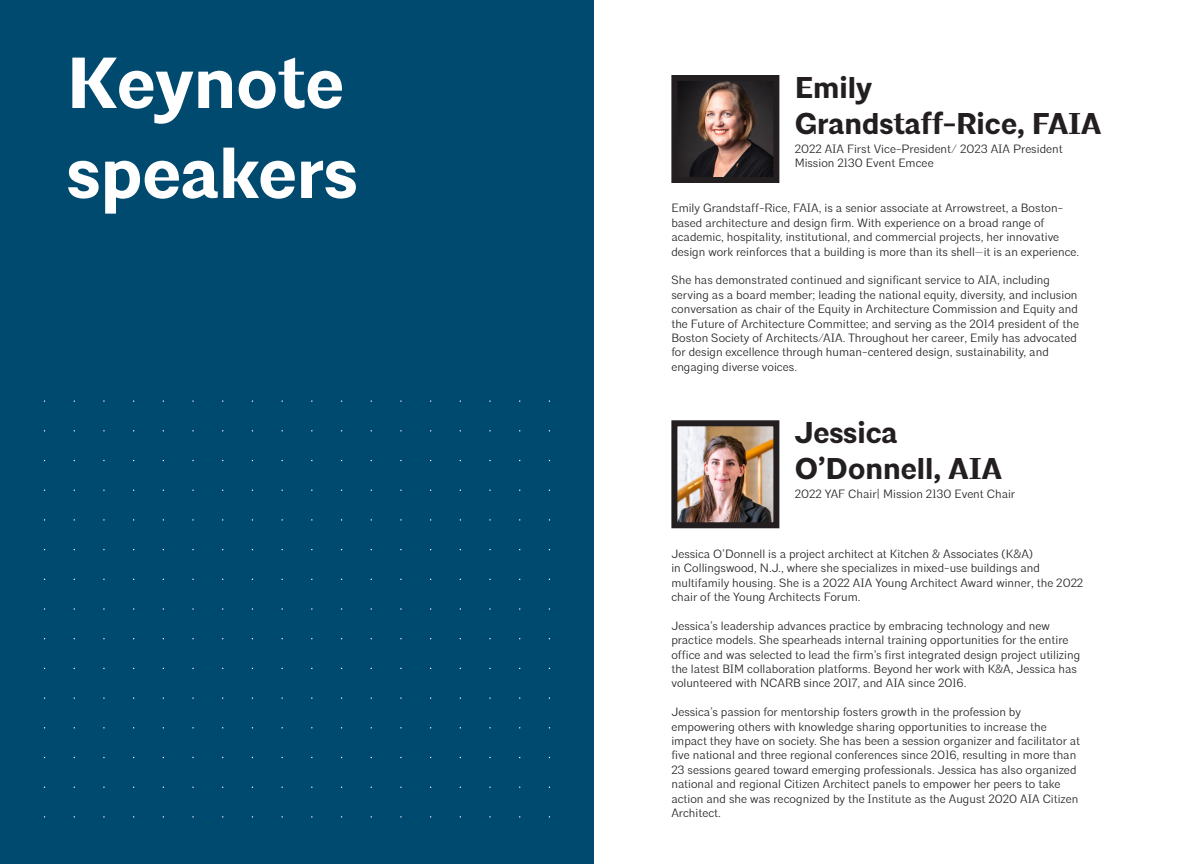
<style>
.page{position:relative;width:1188px;height:864px;background:#fff}
.page>*{position:absolute;margin:0;border:0;box-sizing:border-box;transform-origin:0 0}
.Title_Page{font:700 72px/90px "Architype";color:#fff}
.Title_Page-2{font:700 30px "Architype";color:#231f20}
.t1{font:300 12px/14.4px "Architype";color:#231f20}
</style>
<div class="page">
<div style="left:0;top:0;width:594px;height:864px;background:#00496f"></div>
<img style="left:678px;top:82px;width:94px;height:94px">
<div style="left:671px;top:75px;width:108px;height:108px;border:6px solid #231f20"></div>
<img style="left:678px;top:427px;width:94px;height:94px">
<div style="left:671px;top:420px;width:108px;height:108px;border:6px solid #231f20"></div>
<p class="Title_Page" style="left:67px;top:41px;width:293px">Keynote speakers</p>
<p class="Title_Page-2" style="left:795px;top:69px;width:79px">Emily</p>
<p class="Title_Page-2" style="left:795px;top:105px;width:309px">Grandstaff-Rice, FAIA</p>
<p class="t1" style="left:795px;top:142px;width:270px">2022 AIA First Vice-President/ 2023 AIA President<br>Mission 2130 Event Emcee</p>
<p class="t1" style="left:671px;top:201px;width:409px">Emily Grandstaff-Rice, FAIA, is a senior associate at Arrowstreet, a Boston&shy;based architecture and design firm. With experience on a broad range of academic, hospitality, institutional, and commercial projects, her innovative design work reinforces that a building is more than its shell—it is an experience.</p>
<p class="t1" style="left:671px;top:273px;width:409px">She has demonstrated continued and significant service to AIA, including serving as a board member; leading the national equity, diversity, and inclusion conversation as chair of the Equity in Architecture Commission and Equity and the Future of Architecture Committee; and serving as the 2014 president of the Boston Society of Architects/AIA. Throughout her career, Emily has advocated for design excellence through human-centered design, sustainability, and engaging diverse voices.</p>
<p class="Title_Page-2" style="left:795px;top:414px;width:104px">Jessica</p>
<p class="Title_Page-2" style="left:795px;top:450px;width:209px">O’Donnell, AIA</p>
<p class="t1" style="left:795px;top:487px;width:222px">2022 YAF Chair| Mission 2130 Event Chair</p>
<p class="t1" style="left:671px;top:547px;width:413px">Jessica O’Donnell is a project architect at Kitchen &amp; Associates (K&amp;A)<br>in Collingswood, N.J., where she specializes in mixed-use buildings and multifamily housing. She is a 2022 AIA Young Architect Award winner, the 2022 chair of the Young Architects Forum.</p>
<p class="t1" style="left:671px;top:619px;width:410px">Jessica’s leadership advances practice by embracing technology and new practice models. She spearheads internal training opportunities for the entire office and was selected to lead the firm’s first integrated design project utilizing the latest BIM collaboration platforms. Beyond her work with K&amp;A, Jessica has volunteered with NCARB since 2017, and AIA since 2016.</p>
<p class="t1" style="left:671px;top:705px;width:410px">Jessica’s passion for mentorship fosters growth in the profession by empowering others with knowledge sharing opportunities to increase the impact they have on society. She has been a session organizer and facilitator at five national and three regional conferences since 2016, resulting in more than 23 sessions geared toward emerging professionals. Jessica has also organized national and regional Citizen Architect panels to empower her peers to take action and she was recognized by the Institute as the August 2020 AIA Citizen Architect.</p>
</div>
